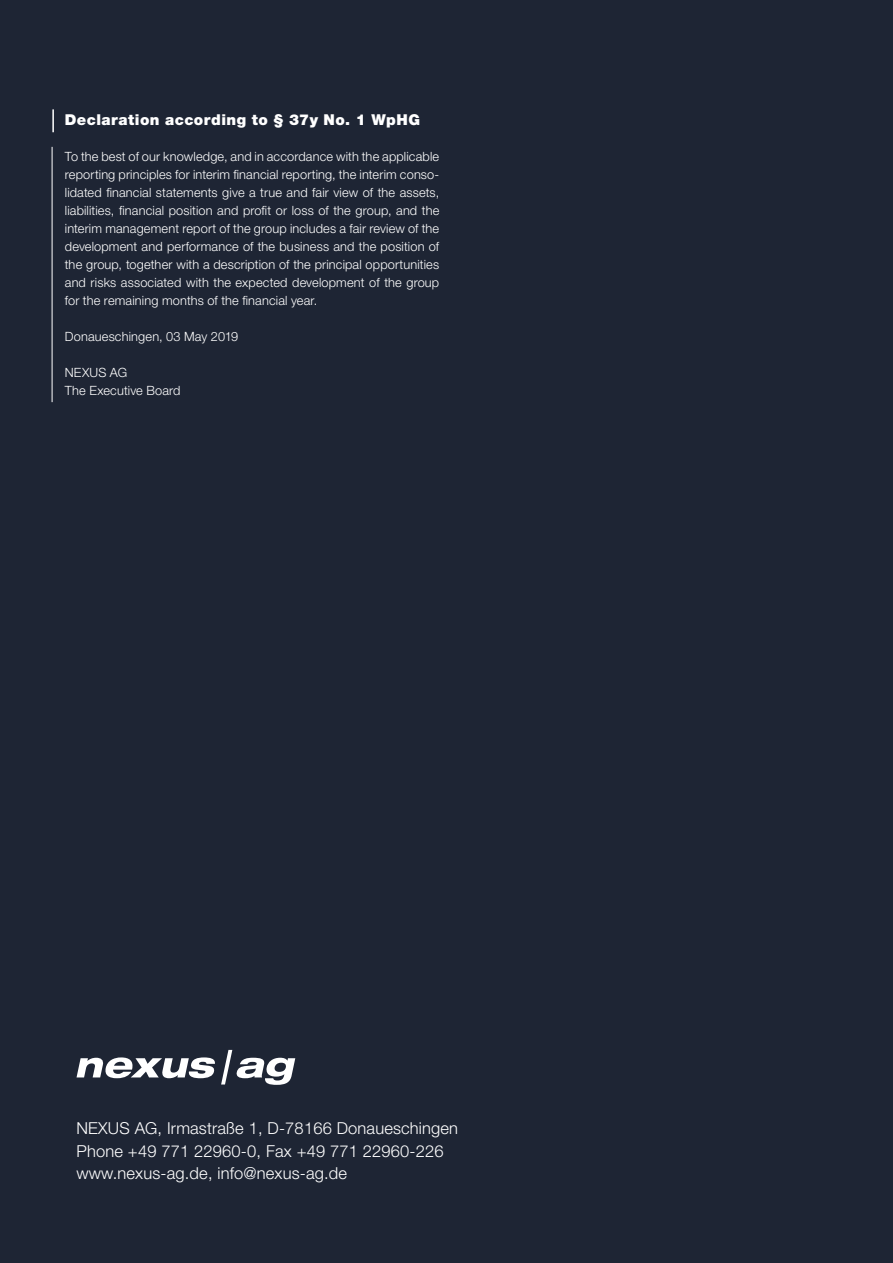
<style>
.page{position:relative;width:893px;height:1263px;background:#1e2534}
.page>*{position:absolute;margin:0;border:0;box-sizing:border-box;transform-origin:0 0}
.t1{font:300 16.5px/22.5px "Helvetica Neue";letter-spacing:.01em;color:#fff}
.t2{font:900 15px "Helvetica Neue";letter-spacing:.03em;color:#fff}
.t3{font:300 12.75px/18px "Helvetica Neue";letter-spacing:.01em;color:#fff;text-align:justify}
</style>
<div class="page">
<svg style="left:77px;top:1050px;width:218px;height:35px"></svg>
<hr style="left:52px;top:109px;width:2px;height:23px;background:#fff">
<hr style="left:52px;top:147px;width:1px;height:255px;background:#fff">
<p class="t2" style="left:65px;top:111px;width:357px">Declaration according to § 37y No. 1 WpHG</p>
<p class="t3" style="left:65px;top:147px;width:376px">To the best of our knowledge, and in accordance with the applicable reporting principles for interim financial reporting, the interim conso&shy;lidated financial statements give a true and fair view of the assets, liabilities, financial position and profit or loss of the group, and the interim management report of the group includes a fair review of the development and performance of the business and the position of the group, together with a description of the principal opportunities and risks associated with the expected development of the group for the remaining months of the financial year.</p>
<p class="t3" style="left:65px;top:327px;width:175px">Donaueschingen, 03 May 2019</p>
<p class="t3" style="left:65px;top:363px;width:117px">NEXUS AG<br>The Executive Board</p>
<p class="t1" style="left:77px;top:1117px;width:383px">NEXUS AG, Irmastraße 1, D-78166 Donaueschingen<br>Phone +49 771 22960-0, Fax +49 771 22960-226 www.nexus-ag.de, info@nexus-ag.de</p>
</div>
